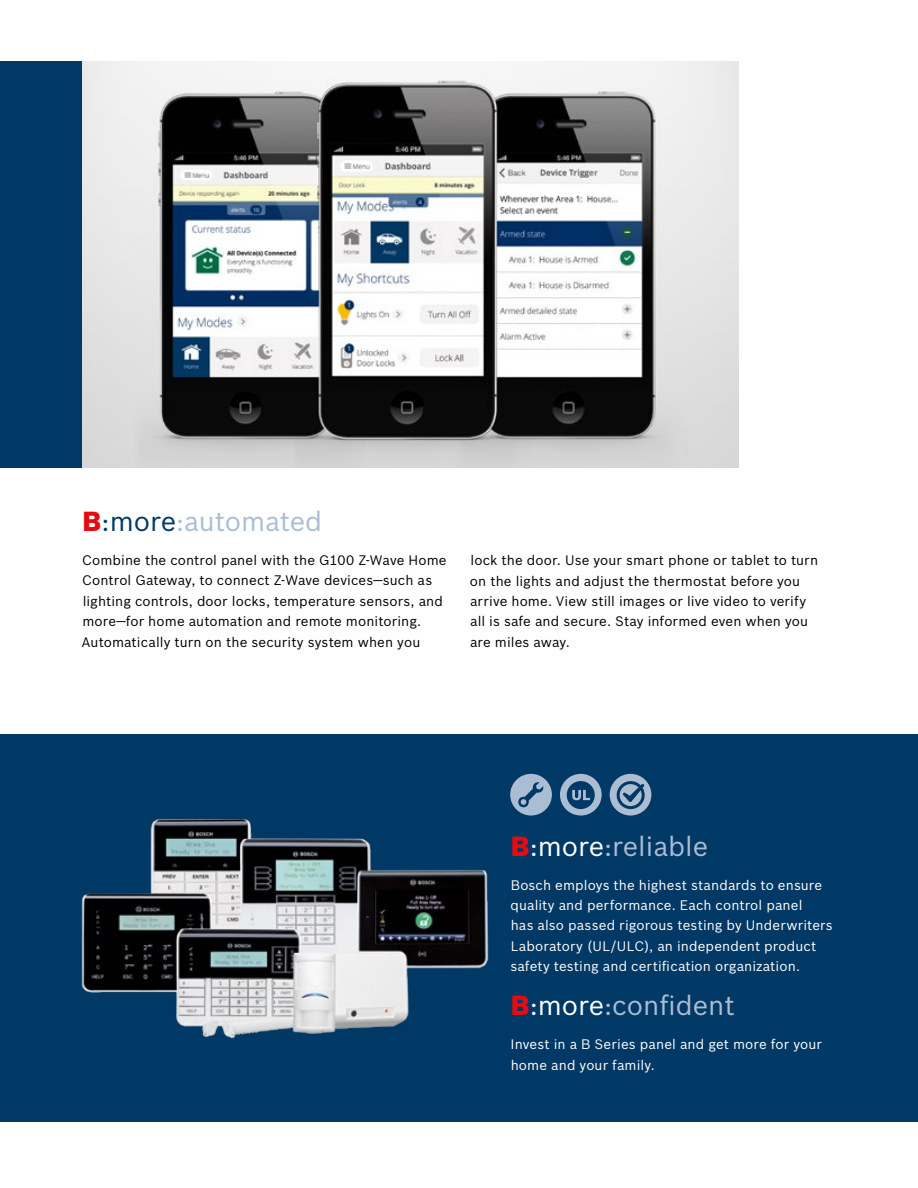
<style>
.page{position:relative;width:918px;height:1188px;background:#fff}
.page>*{position:absolute;margin:0;border:0;box-sizing:border-box;transform-origin:0 0}
.t1{font:27px "Bosch Sans";color:#aabdd3}
.t2{font:13.5px/20.4px "Bosch Sans";letter-spacing:.01em;color:#000}
.t3{font:13.5px/20.4px "Bosch Sans";letter-spacing:.01em;color:#fff}
.s1{font-weight:900;color:#e50b14}
.s2{color:#003965}
.s3{color:#fff}
</style>
<div class="page">
<div style="left:0;top:735px;width:918px;height:387px;background:#003965"></div>
<div style="left:0;top:62px;width:82px;height:406px;background:#003965"></div>
<div style="left:560px;top:774px;width:42px;height:42px;background:#aabdd3;border-radius:50%"></div>
<div style="left:567px;top:781px;width:28px;height:28px;background:#003965;border-radius:50%"></div>
<div style="left:510px;top:774px;width:42px;height:42px;background:#aabdd3;border-radius:50%"></div>
<svg style="left:518px;top:782px;width:26px;height:26px"></svg>
<div style="left:610px;top:774px;width:41px;height:42px;background:#aabdd3;border-radius:50%"></div>
<svg style="left:572px;top:790px;width:18px;height:10px"></svg>
<svg style="left:617px;top:781px;width:28px;height:28px"></svg>
<img style="left:81px;top:818px;width:408px;height:221px">
<img style="left:82px;top:62px;width:656px;height:406px">
<h1 class="t1" style="left:82px;top:501px;width:241px"><span class="s1">B</span><span class="s2">:more</span>:automated</h1>
<p class="t2" style="left:82px;top:549px;width:366px">Combine the control panel with the G100 Z-Wave Home Control Gateway, to connect Z-Wave devices—such as lighting controls, door locks, temperature sensors, and more—for home automation and remote monitoring.<br>Automatically turn on the security system when you</p>
<p class="t2" style="left:470px;top:549px;width:350px">lock the door. Use your smart phone or tablet to turn on the lights and adjust the thermostat before you arrive home. View still images or live video to verify all is safe and secure. Stay informed even when you are miles away.</p>
<h1 class="t1" style="left:510px;top:826px;width:199px"><span class="s1">B</span><span class="s3">:more</span>:reliable</h1>
<p class="t3" style="left:510px;top:874px;width:324px">Bosch employs the highest standards to ensure quality and performance. Each control panel<br>has also passed rigorous testing by Underwriters Laboratory (UL/ULC), an independent product safety testing and certification organization.</p>
<h1 class="t1" style="left:510px;top:986px;width:226px"><span class="s1">B</span><span class="s3">:more</span>:confident</h1>
<p class="t3" style="left:511px;top:1033px;width:313px">Invest in a B Series panel and get more for your home and your family.</p>
</div>
